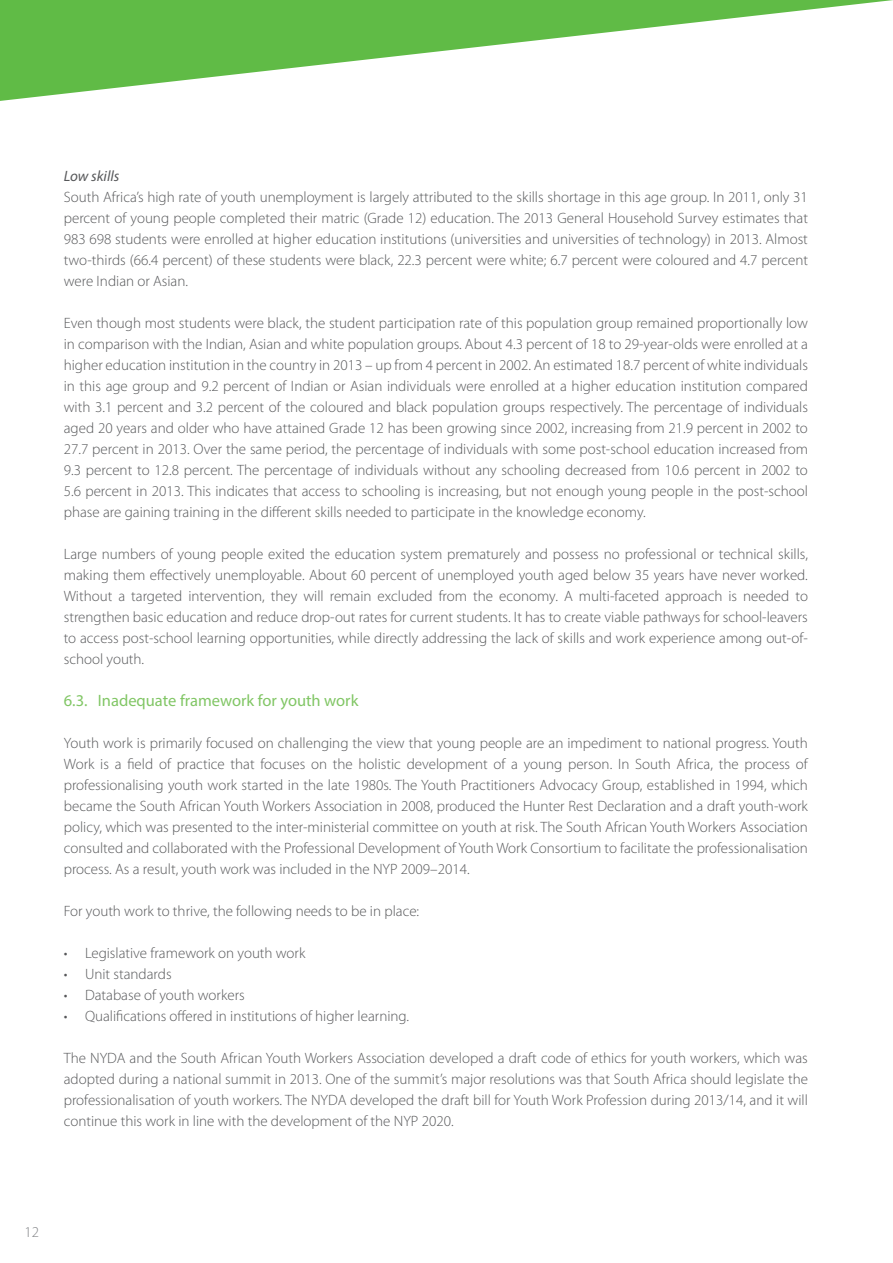
<style>
.page{position:relative;width:893px;height:1263px;background:#fff}
.page>*{position:absolute;margin:0;border:0;box-sizing:border-box;transform-origin:0 0}
.t1{font:16.5px "Myriad Pro";color:#81c665}
.t2{font:300 15px/21px "Myriad Pro";color:#57585a;text-align:justify}
.t3{font:italic 15px "Myriad Pro";color:#57585a}
.t4{font:300 15px "Myriad Pro";color:#808285}
</style>
<div class="page">
<svg style="left:0;top:0;width:893px;height:101px"></svg>
<p class="t3" style="left:64px;top:167px;width:57px">Low skills</p>
<p class="t2" style="left:64px;top:187px;width:746px">South Africa’s high rate of youth unemployment is largely attributed to the skills shortage in this age group. In 2011, only 31 percent of young people completed their matric (Grade 12) education. The 2013 General Household Survey estimates that 983 698 students were enrolled at higher education institutions (universities and universities of technology) in 2013. Almost two-thirds (66.4 percent) of these students were black, 22.3 percent were white; 6.7 percent were coloured and 4.7 percent were Indian or Asian.</p>
<p class="t2" style="left:64px;top:313px;width:746px">Even though most students were black, the student participation rate of this population group remained proportionally low in comparison with the Indian, Asian and white population groups. About 4.3 percent of 18 to 29-year-olds were enrolled at a higher education institution in the country in 2013 – up from 4 percent in 2002. An estimated 18.7 percent of white individuals in this age group and 9.2 percent of Indian or Asian individuals were enrolled at a higher education institution compared with 3.1 percent and 3.2 percent of the coloured and black population groups respectively. The percentage of individuals aged 20 years and older who have attained Grade 12 has been growing since 2002, increasing from 21.9 percent in 2002 to 27.7 percent in 2013. Over the same period, the percentage of individuals with some post-school education increased from 9.3 percent to 12.8 percent. The percentage of individuals without any schooling decreased from 10.6 percent in 2002 to 5.6 percent in 2013. This indicates that access to schooling is increasing, but not enough young people in the post-school phase are gaining training in the different skills needed to participate in the knowledge economy.</p>
<p class="t2" style="left:64px;top:544px;width:746px">Large numbers of young people exited the education system prematurely and possess no professional or technical skills, making them effectively unemployable. About 60 percent of unemployed youth aged below 35 years have never worked.<br>Without a targeted intervention, they will remain excluded from the economy. A multi-faceted approach is needed to strengthen basic education and reduce drop-out rates for current students. It has to create viable pathways for school-leavers to access post-school learning opportunities, while directly addressing the lack of skills and work experience among out-of&shy;school youth.</p>
<p class="t1" style="left:64px;top:691px;width:296px">6.3. Inadequate framework for youth work</p>
<p class="t2" style="left:64px;top:733px;width:746px">Youth work is primarily focused on challenging the view that young people are an impediment to national progress. Youth Work is a field of practice that focuses on the holistic development of a young person. In South Africa, the process of professionalising youth work started in the late 1980s. The Youth Practitioners Advocacy Group, established in 1994, which became the South African Youth Workers Association in 2008, produced the Hunter Rest Declaration and a draft youth-work policy, which was presented to the inter-ministerial committee on youth at risk. The South African Youth Workers Association consulted and collaborated with the Professional Development of Youth Work Consortium to facilitate the professionalisation process. As a result, youth work was included in the NYP 2009–2014.</p>
<p class="t2" style="left:64px;top:901px;width:357px">For youth work to thrive, the following needs to be in place:</p>
<p class="t2" style="left:64px;top:943px;width:243px">• Legislative framework on youth work</p>
<p class="t2" style="left:64px;top:964px;width:109px">• Unit standards</p>
<p class="t2" style="left:64px;top:985px;width:183px">• Database of youth workers</p>
<p class="t2" style="left:64px;top:1006px;width:347px">• Qualifications offered in institutions of higher learning.</p>
<p class="t2" style="left:64px;top:1048px;width:746px">The NYDA and the South African Youth Workers Association developed a draft code of ethics for youth workers, which was adopted during a national summit in 2013. One of the summit’s major resolutions was that South Africa should legislate the professionalisation of youth workers. The NYDA developed the draft bill for Youth Work Profession during 2013/14, and it will continue this work in line with the development of the NYP 2020.</p>
<p class="t4" style="left:25px;top:1223px;width:16px">12</p>
</div>
